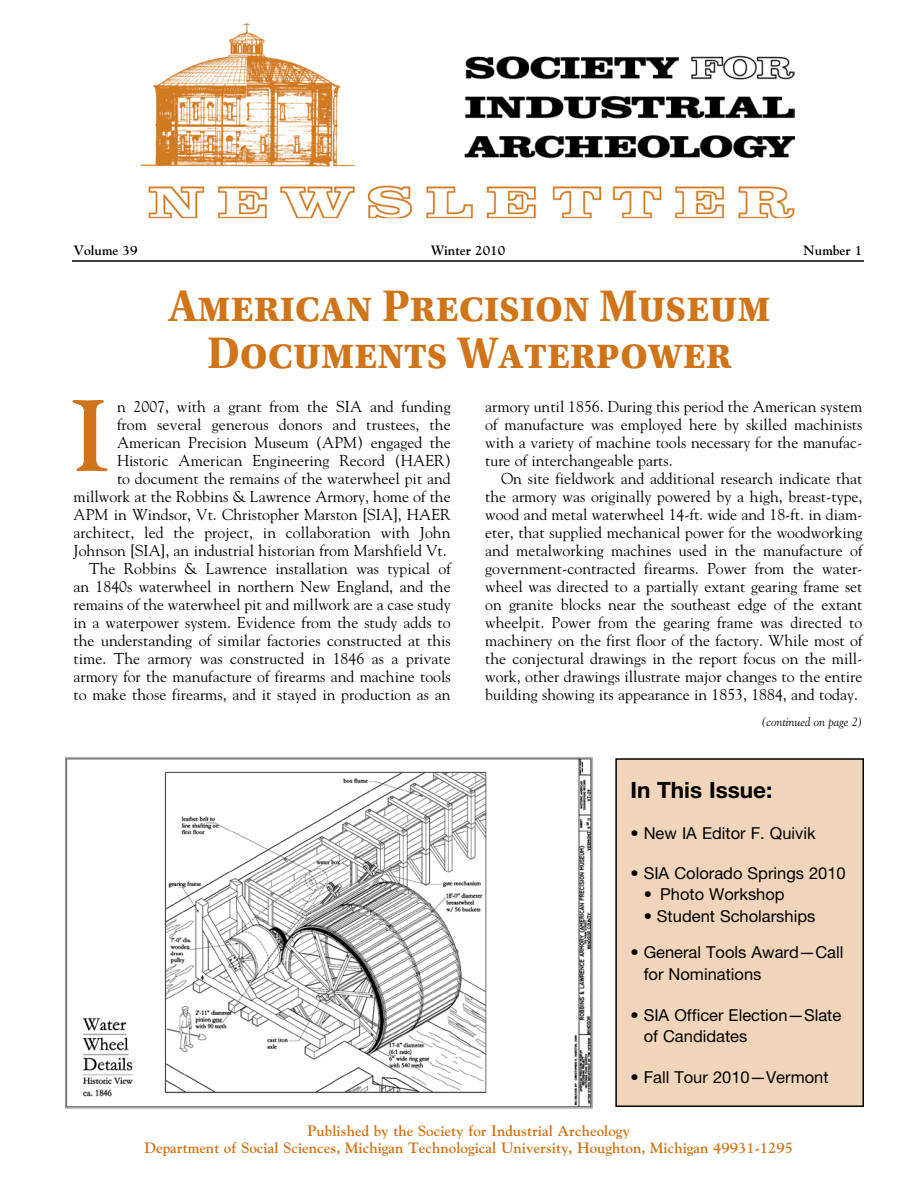
<style>
.page{position:relative;width:918px;height:1188px;background:#fff}
.page>*{position:absolute;margin:0;border:0;box-sizing:border-box;transform-origin:0 0}
.t1{font:700 100.5px "Goudy Std";color:#cf7419}
.t2{font:700 46.5px/46.5px "Utopia Std";color:#cf7419;text-align:center;scale:.96 1}
.t3{font:700 22.5px "Helvetica Neue LT Std";color:#000}
.t4{font:16.5px/21.3px "Helvetica Neue LT Std";color:#000}
.t5{font:15.75px/18px "Goudy Std";color:#000;text-align:justify}
.t6{font:700 15px/16.5px "Goudy Std";color:#cf7419;text-align:center}
.t7{font:700 13.5px "Goudy Std";color:#000}
.t8{font:italic 12px "Goudy Std";color:#000}
</style>
<div class="page">
<img style="left:141px;top:22px;width:654px;height:196px">
<hr style="left:72px;top:260px;width:792px;height:2px;background:#000">
<img style="left:66px;top:757px;width:527px;height:352px">
<div style="left:616px;top:759px;width:247px;height:347px;background:#f1d5ba"></div>
<div style="left:615px;top:758px;width:249px;height:349px;border:2px solid #000"></div>
<p class="t7" style="left:74px;top:242px;width:66px">Volume 39</p>
<p class="t7" style="left:431px;top:242px;width:76px">Winter 2010</p>
<p class="t7" style="left:804px;top:242px;width:60px">Number 1</p>
<h2 class="t2" style="left:168px;top:283px;width:629px">American Precision Museum<br>Documents Waterpower</h2>
<p class="t5" style="left:485px;top:398px;width:379px">armory until 1856. During this period the American system of manufacture was employed here by skilled machinists with a variety of machine tools necessary for the manufac&shy;ture of interchangeable parts.</p>
<p class="t5" style="left:485px;top:470px;width:379px;text-indent:16px">On site fieldwork and additional research indicate that the armory was originally powered by a high, breast-type, wood and metal waterwheel 14-ft. wide and 18-ft. in diam&shy;eter, that supplied mechanical power for the woodworking and metalworking machines used in the manufacture of government-contracted firearms. Power from the water&shy;wheel was directed to a partially extant gearing frame set on granite blocks near the southeast edge of the extant wheelpit. Power from the gearing frame was directed to machinery on the first floor of the factory. While most of the conjectural drawings in the report focus on the mill&shy;work, other drawings illustrate major changes to the entire building showing its appearance in 1853, 1884, and today.</p>
<p class="t8" style="left:762px;top:715px;width:102px">(continued on page 2)</p>
<h1 class="t1" style="left:70px;top:376px;width:41px">I</h1>
<p class="t5" style="left:73px;top:398px;width:379px;text-align:right">n 2007, with a grant from the SIA and funding<br>from several generous donors and trustees, the American Precision Museum (APM) engaged the Historic American Engineering Record (HAER)<br>to document the remains of the waterwheel pit and millwork at the Robbins &amp; Lawrence Armory, home of the APM in Windsor, Vt. Christopher Marston [SIA], HAER architect, led the project, in collaboration with John Johnson [SIA], an industrial historian from Marshfield Vt.<br>The Robbins &amp; Lawrence installation was typical of an 1840s waterwheel in northern New England, and the remains of the waterwheel pit and millwork are a case study in a waterpower system. Evidence from the study adds to the understanding of similar factories constructed at this time. The armory was constructed in 1846 as a private armory for the manufacture of firearms and machine tools to make those firearms, and it stayed in production as an</p>
<h3 class="t3" style="left:630px;top:776px;width:144px">In This Issue:</h3>
<p class="t4" style="left:630px;top:823px;width:187px">• New IA Editor F. Quivik</p>
<p class="t4" style="left:630px;top:862px;width:217px">• SIA Colorado Springs 2010</p>
<p class="t4" style="left:644px;top:884px;width:143px">• Photo Workshop</p>
<p class="t4" style="left:644px;top:905px;width:173px">• Student Scholarships</p>
<p class="t4" style="left:644px;top:941px;width:201px;text-indent:-13px">• General Tools Award—Call for Nominations</p>
<p class="t4" style="left:644px;top:1004px;width:199px;text-indent:-13px">• SIA Officer Election—Slate of Candidates</p>
<p class="t4" style="left:630px;top:1066px;width:200px">• Fall Tour 2010—Vermont</p>
<p class="t6" style="left:144px;top:1123px;width:650px">Published by the Society for Industrial Archeology<br>Department of Social Sciences, Michigan Technological University, Houghton, Michigan 49931-1295</p>
</div>
